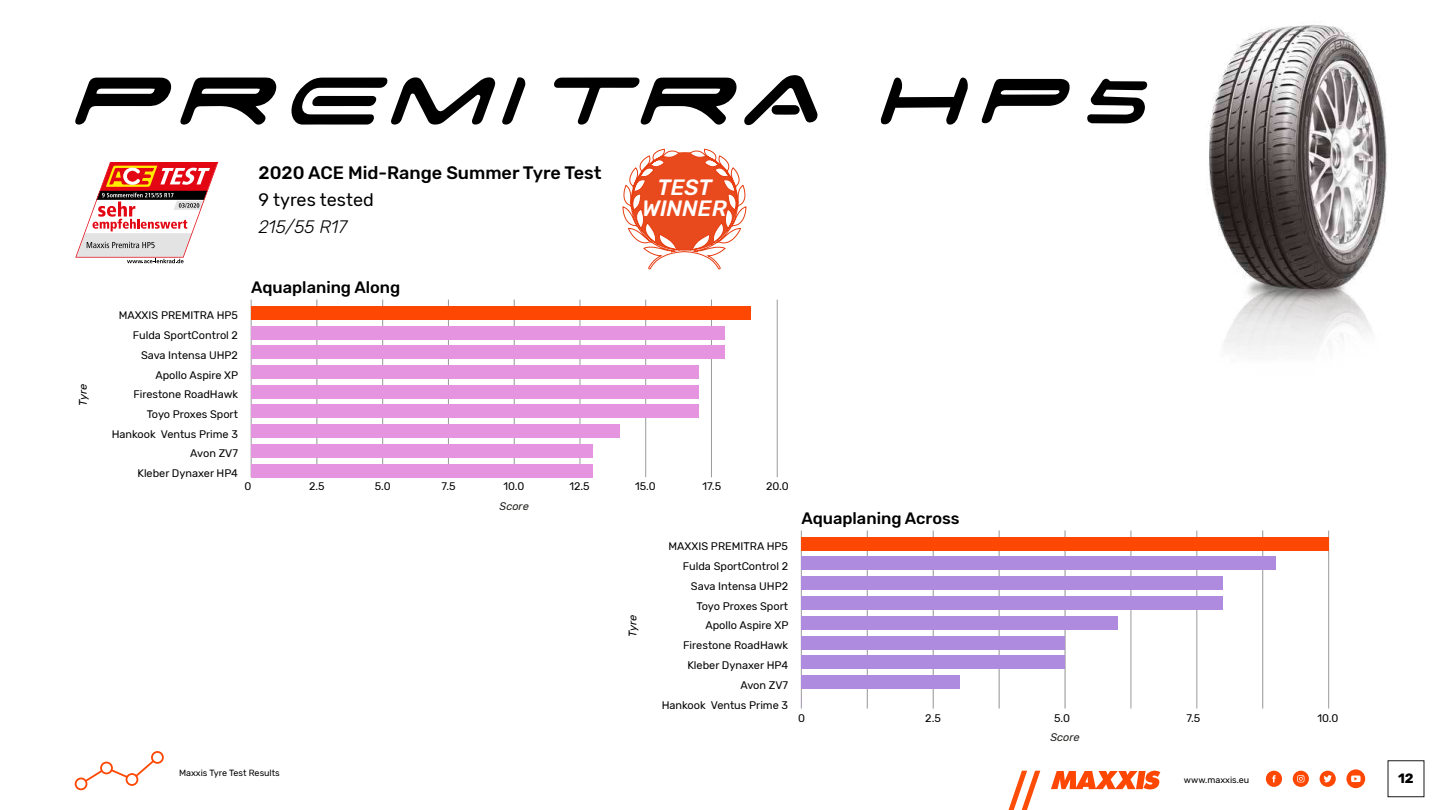
<style>
.page{position:relative;width:1440px;height:810px;background:#fff}
.page>*{position:absolute;margin:0;border:0;box-sizing:border-box;transform-origin:0 0}
.t1{font:italic 500 22.12px/20.9px "Rubik";color:#fff;text-align:center}
.t2{font:500 18px "Rubik";color:#000}
.t3{font:18px "Rubik";color:#000}
.t4{font:italic 300 18px "Rubik";color:#000}
.t5{font:500 16.5px "Rubik";color:#000}
.t6{font:500 16.42px "Rubik";color:#000}
.t7{font:700 13.5px "Rubik";color:#000}
.t8{font:10.95px/19.8px "Rubik";color:#000;text-align:center}
.t9{font:italic 10.95px "Rubik";color:#1d1d1b}
.t10{font:italic 10.95px "Rubik";color:#000}
.t11{font:9px "Rubik";color:#000}
</style>
<div class="page">
<svg style="left:1051px;top:771px;width:109px;height:18px"></svg>
<div style="left:1388px;top:760px;width:36px;height:37px;border:1px solid #1a1a1a"></div>
<svg style="left:1266px;top:771px;width:16px;height:16px"></svg>
<svg style="left:1346px;top:769px;width:19px;height:19px"></svg>
<svg style="left:1320px;top:771px;width:16px;height:16px"></svg>
<svg style="left:1293px;top:771px;width:16px;height:16px"></svg>
<svg style="left:1008px;top:771px;width:32px;height:39px"></svg>
<img style="left:1208px;top:25px;width:179px;height:327px">
<hr style="left:801px;top:531px;width:1px;height:178px;background:#9c9b9b">
<hr style="left:867px;top:531px;width:1px;height:178px;background:#9c9b9b">
<hr style="left:933px;top:531px;width:1px;height:178px;background:#9c9b9b">
<hr style="left:999px;top:531px;width:1px;height:178px;background:#9c9b9b">
<hr style="left:1065px;top:531px;width:1px;height:178px;background:#9c9b9b">
<hr style="left:1131px;top:531px;width:1px;height:178px;background:#9c9b9b">
<hr style="left:1197px;top:531px;width:1px;height:178px;background:#9c9b9b">
<hr style="left:1263px;top:531px;width:1px;height:178px;background:#9c9b9b">
<hr style="left:1328px;top:531px;width:1px;height:178px;background:#9c9b9b">
<div style="left:801px;top:537px;width:528px;height:13px;background:#fd4703"></div>
<div style="left:801px;top:557px;width:475px;height:13px;background:#af8be0"></div>
<div style="left:801px;top:577px;width:422px;height:13px;background:#af8be0"></div>
<div style="left:801px;top:596px;width:422px;height:14px;background:#af8be0"></div>
<div style="left:801px;top:616px;width:317px;height:13px;background:#af8be0"></div>
<div style="left:801px;top:636px;width:264px;height:13px;background:#af8be0"></div>
<div style="left:801px;top:656px;width:264px;height:13px;background:#af8be0"></div>
<div style="left:801px;top:676px;width:159px;height:13px;background:#af8be0"></div>
<svg style="left:75px;top:162px;width:143px;height:101px"></svg>
<svg style="left:622px;top:149px;width:124px;height:120px"></svg>
<svg style="left:291px;top:77px;width:204px;height:48px"></svg>
<svg style="left:502px;top:77px;width:24px;height:48px"></svg>
<svg style="left:744px;top:75px;width:74px;height:50px"></svg>
<svg style="left:180px;top:78px;width:96px;height:47px"></svg>
<svg style="left:554px;top:78px;width:183px;height:47px"></svg>
<svg style="left:75px;top:78px;width:97px;height:47px"></svg>
<svg style="left:880px;top:78px;width:88px;height:47px"></svg>
<svg style="left:981px;top:78px;width:89px;height:45px"></svg>
<svg style="left:1087px;top:79px;width:60px;height:44px"></svg>
<hr style="left:251px;top:300px;width:1px;height:177px;background:#9c9b9b">
<hr style="left:317px;top:300px;width:1px;height:177px;background:#9c9b9b">
<hr style="left:382px;top:300px;width:1px;height:177px;background:#9c9b9b">
<hr style="left:448px;top:300px;width:1px;height:177px;background:#9c9b9b">
<hr style="left:514px;top:300px;width:1px;height:177px;background:#9c9b9b">
<hr style="left:580px;top:300px;width:1px;height:177px;background:#9c9b9b">
<hr style="left:646px;top:300px;width:1px;height:177px;background:#9c9b9b">
<hr style="left:711px;top:300px;width:1px;height:177px;background:#9c9b9b">
<hr style="left:777px;top:300px;width:1px;height:177px;background:#9c9b9b">
<div style="left:251px;top:306px;width:500px;height:13px;background:#fd4703"></div>
<div style="left:251px;top:326px;width:474px;height:13px;background:#e595e0"></div>
<div style="left:251px;top:346px;width:474px;height:13px;background:#e595e0"></div>
<div style="left:251px;top:365px;width:447px;height:14px;background:#e595e0"></div>
<div style="left:251px;top:385px;width:447px;height:13px;background:#e595e0"></div>
<div style="left:251px;top:405px;width:447px;height:13px;background:#e595e0"></div>
<div style="left:251px;top:425px;width:368px;height:13px;background:#e595e0"></div>
<div style="left:251px;top:444px;width:342px;height:13px;background:#e595e0"></div>
<div style="left:251px;top:464px;width:342px;height:13px;background:#e595e0"></div>
<svg style="left:78px;top:760px;width:77px;height:27px"></svg>
<div style="left:76px;top:778px;width:11px;height:11px;background:#fff;border-radius:50%"></div>
<div style="left:75px;top:778px;width:12px;height:12px;border:2px solid #fd4703;border-radius:50%"></div>
<div style="left:101px;top:763px;width:11px;height:10px;background:#fff;border-radius:50%"></div>
<div style="left:100px;top:762px;width:13px;height:12px;border:2px solid #fd4703;border-radius:50%"></div>
<div style="left:127px;top:774px;width:10px;height:11px;background:#fff;border-radius:50%"></div>
<div style="left:126px;top:773px;width:12px;height:13px;border:2px solid #fd4703;border-radius:50%"></div>
<div style="left:152px;top:752px;width:11px;height:11px;background:#fff;border-radius:50%"></div>
<div style="left:151px;top:751px;width:13px;height:13px;border:2px solid #fd4703;border-radius:50%"></div>
<p class="t10" style="left:77px;top:406px;width:23px;rotate:-90deg">Tyre</p>
<h2 class="t2" style="left:259px;top:162px;width:344px">2020 ACE Mid-Range Summer Tyre Test</h2>
<h2 class="t3" style="left:259px;top:189px;width:117px">9 tyres tested</h2>
<h2 class="t4" style="left:259px;top:217px;width:90px">215/55 R17</h2>
<h1 class="t1" style="left:642px;top:178px;width:86px">TEST<br>WINNER</h1>
<p class="t8" style="left:119px;top:306px;width:121px">MAXXIS PREMITRA HP5</p>
<p class="t8" style="left:133px;top:326px;width:107px">Fulda SportControl 2</p>
<p class="t8" style="left:141px;top:345px;width:98px">Sava Intensa UHP2</p>
<p class="t8" style="left:155px;top:365px;width:84px">Apollo Aspire XP</p>
<p class="t8" style="left:133px;top:385px;width:106px">Firestone RoadHawk</p>
<p class="t8" style="left:147px;top:405px;width:93px">Toyo Proxes Sport</p>
<p class="t8" style="left:112px;top:424px;width:128px">Hankook Ventus Prime 3</p>
<p class="t8" style="left:190px;top:444px;width:49px">Avon ZV7</p>
<p class="t8" style="left:137px;top:464px;width:102px">Kleber Dynaxer HP4</p>
<h3 class="t6" style="left:251px;top:278px;width:151px">Aquaplaning Along</h3>
<p class="t8" style="left:245px;top:477px;width:8px">0</p>
<p class="t8" style="left:309px;top:477px;width:17px">2.5</p>
<p class="t8" style="left:375px;top:477px;width:17px">5.0</p>
<p class="t8" style="left:441px;top:477px;width:16px">7.5</p>
<p class="t8" style="left:503px;top:477px;width:22px">10.0</p>
<p class="t8" style="left:569px;top:477px;width:22px">12.5</p>
<p class="t8" style="left:635px;top:477px;width:22px">15.0</p>
<p class="t8" style="left:702px;top:477px;width:20px">17.5</p>
<p class="t8" style="left:766px;top:477px;width:24px">20.0</p>
<p class="t9" style="left:500px;top:500px;width:31px">Score</p>
<p class="t10" style="left:627px;top:637px;width:23px;rotate:-90deg">Tyre</p>
<p class="t8" style="left:669px;top:537px;width:121px">MAXXIS PREMITRA HP5</p>
<p class="t8" style="left:683px;top:557px;width:107px">Fulda SportControl 2</p>
<p class="t8" style="left:691px;top:576px;width:99px">Sava Intensa UHP2</p>
<p class="t8" style="left:697px;top:596px;width:93px">Toyo Proxes Sport</p>
<p class="t8" style="left:705px;top:616px;width:85px">Apollo Aspire XP</p>
<p class="t8" style="left:683px;top:636px;width:107px">Firestone RoadHawk<br>Kleber Dynaxer HP4</p>
<p class="t8" style="left:740px;top:675px;width:49px">Avon ZV7</p>
<p class="t8" style="left:662px;top:695px;width:128px">Hankook Ventus Prime 3</p>
<h3 class="t5" style="left:801px;top:509px;width:160px">Aquaplaning Across</h3>
<p class="t8" style="left:798px;top:708px;width:8px">0</p>
<p class="t8" style="left:925px;top:708px;width:17px">2.5</p>
<p class="t8" style="left:1054px;top:708px;width:17px">5.0</p>
<p class="t8" style="left:1186px;top:708px;width:16px">7.5</p>
<p class="t8" style="left:1318px;top:708px;width:22px">10.0</p>
<p class="t9" style="left:1050px;top:732px;width:31px">Score</p>
<p class="t11" style="left:179px;top:768px;width:102px">Maxxis Tyre Test Results</p>
<p class="t11" style="left:1184px;top:775px;width:67px">www.maxxis.eu</p>
<p class="t7" style="left:1398px;top:770px;width:17px">12</p>
</div>
